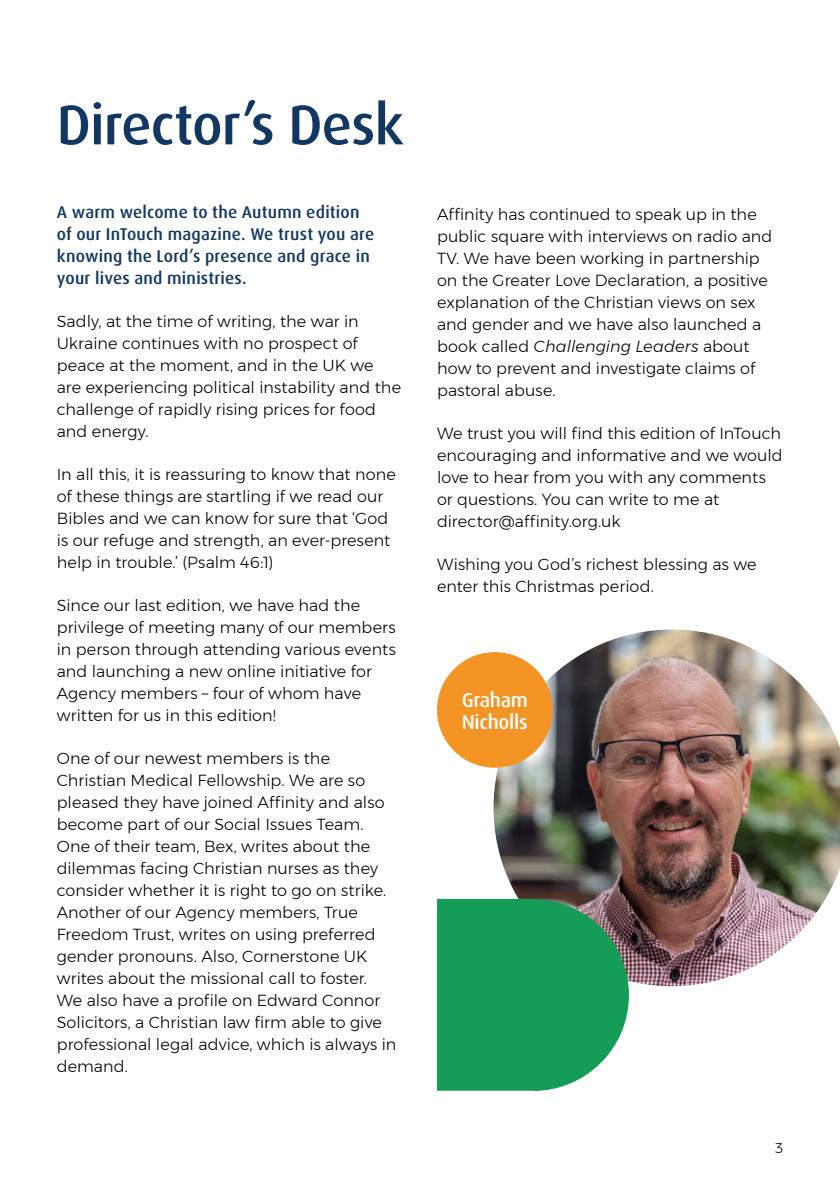
<style>
.page{position:relative;width:840px;height:1191px;background:#fff}
.page>*{position:absolute;margin:0;border:0;box-sizing:border-box;transform-origin:0 0}
.t1{font:500 56px "Dax Pro";letter-spacing:-.015em;color:#123762}
.t2{font:500 20px/22px "Dax Pro";letter-spacing:-.015em;color:#fff}
.t3{font:500 17px/22px "Dax Pro";letter-spacing:.015em;color:#123762}
.t4{font:300 16px/22px "Montserrat";letter-spacing:.005em;color:#000002}
.t5{font:300 14px "Montserrat";color:#000002}
.s1{font-style:italic}
</style>
<div class="page">
<hr style="left:0;top:0;width:1px;height:1191px;background:#123762">
<svg style="left:0;top:712px;width:1px;height:23px"></svg>
<svg style="left:0;top:748px;width:1px;height:15px"></svg>
<svg style="left:0;top:792px;width:1px;height:117px"></svg>
<img style="left:493px;top:629px;width:346px;height:357px">
<div style="left:437px;top:652px;width:115px;height:115px;background:#f49424;border-radius:50%"></div>
<svg style="left:437px;top:899px;width:191px;height:192px;background:#269e60"></svg>
<h1 class="t1" style="left:57px;top:89px;width:348px">Director’s Desk</h1>
<p class="t3" style="left:57px;top:201px;width:319px">A warm welcome to the Autumn edition of our InTouch magazine. We trust you are knowing the Lord’s presence and grace in your lives and ministries.</p>
<p class="t4" style="left:57px;top:310px;width:345px">Sadly, at the time of writing, the war in Ukraine continues with no prospect of peace at the moment, and in the UK we are experiencing political instability and the challenge of rapidly rising prices for food and energy.</p>
<p class="t4" style="left:57px;top:463px;width:340px">In all this, it is reassuring to know that none of these things are startling if we read our Bibles and we can know for sure that ‘God is our refuge and strength, an ever-present help in trouble.’ (Psalm 46:1)</p>
<p class="t4" style="left:57px;top:594px;width:340px">Since our last edition, we have had the privilege of meeting many of our members in person through attending various events and launching a new online initiative for Agency members – four of whom have written for us in this edition!</p>
<p class="t4" style="left:57px;top:747px;width:341px">One of our newest members is the Christian Medical Fellowship. We are so pleased they have joined Affinity and also become part of our Social Issues Team.<br>One of their team, Bex, writes about the dilemmas facing Christian nurses as they consider whether it is right to go on strike.<br>Another of our Agency members, True Freedom Trust, writes on using preferred gender pronouns. Also, Cornerstone UK writes about the missional call to foster.<br>We also have a profile on Edward Connor Solicitors, a Christian law firm able to give professional legal advice, which is always in demand.</p>
<p class="t4" style="left:437px;top:203px;width:337px">Affinity has continued to speak up in the public square with interviews on radio and TV. We have been working in partnership on the Greater Love Declaration, a positive explanation of the Christian views on sex and gender and we have also launched a book called <span class="s1">Challenging Leaders</span> about how to prevent and investigate claims of pastoral abuse.</p>
<p class="t4" style="left:437px;top:422px;width:347px">We trust you will find this edition of InTouch encouraging and informative and we would love to hear from you with any comments or questions. You can write to me at director@affinity.org.uk</p>
<p class="t4" style="left:437px;top:553px;width:321px">Wishing you God’s richest blessing as we enter this Christmas period.</p>
<p class="t2" style="left:461px;top:689px;width:68px">Graham<br>Nicholls</p>
<p class="t5" style="left:774px;top:1137px;width:10px">3</p>
</div>
